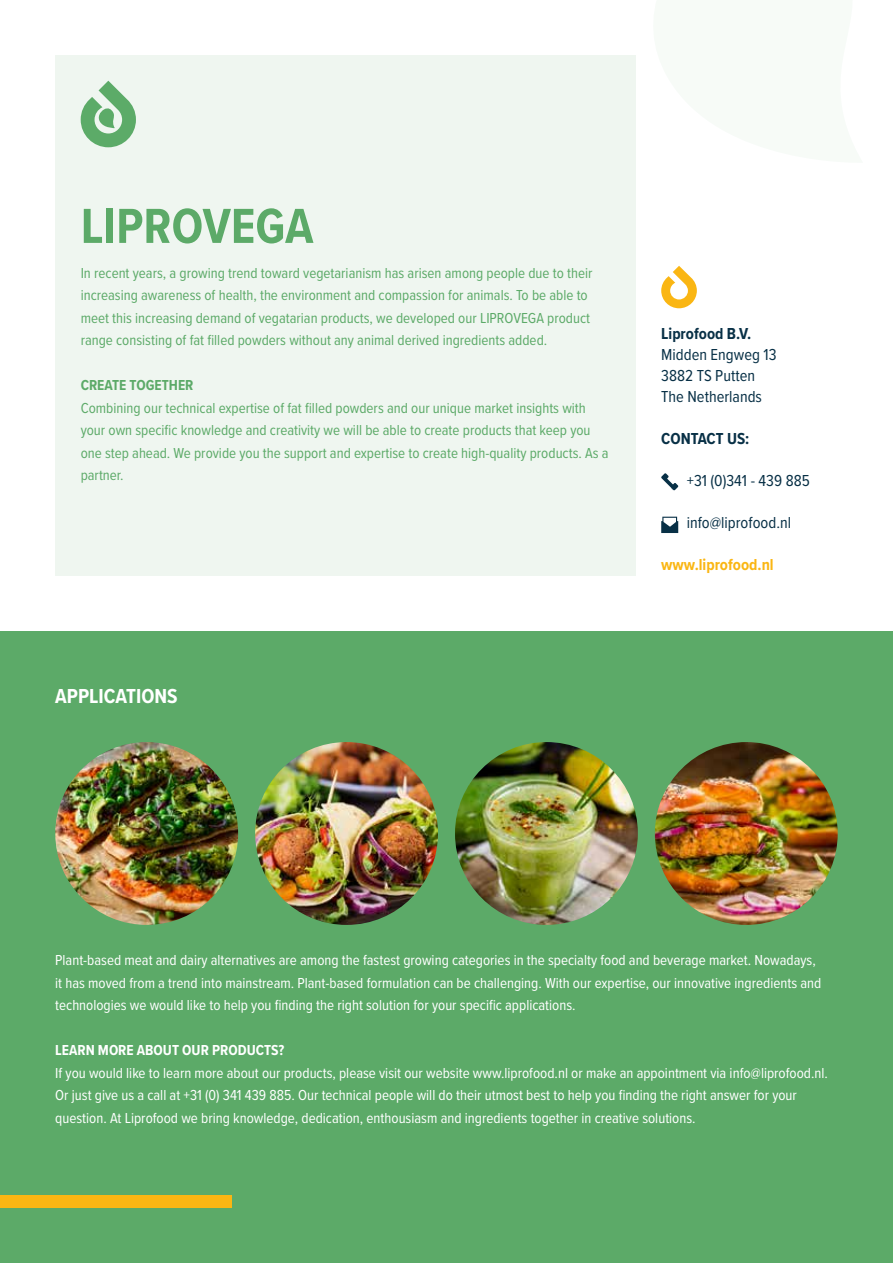
<style>
.page{position:relative;width:893px;height:1263px;background:#fff}
.page>*{position:absolute;margin:0;border:0;box-sizing:border-box;transform-origin:0 0}
.t1{font:700 51px "Proxima Nova Cond";color:#5caa68}
.t2{font:700 21px "Proxima Nova Cond";color:#fff}
.t3{font:16.5px/21px "Proxima Nova Cond";color:#083046}
.t4{font:700 16.5px "Proxima Nova Cond";color:#083046}
.t5{font:700 16.5px "Proxima Nova Cond";color:#fab613}
.t6{font:15px/22.5px "Proxima Nova Cond";color:#fff}
.t7{font:15px/22.5px "Proxima Nova Cond";color:#5caa68}
.t8{font:700 15px "Proxima Nova Cond";color:#fff}
.t9{font:700 15px "Proxima Nova Cond";color:#5caa68}
</style>
<div class="page">
<div style="left:55px;top:55px;width:581px;height:521px;background:#eff6f0"></div>
<div style="left:0;top:631px;width:893px;height:632px;background:#5caa68"></div>
<svg style="left:81px;top:81px;width:55px;height:66px"></svg>
<img style="left:55px;top:742px;width:183px;height:183px;border-radius:91px">
<img style="left:455px;top:742px;width:183px;height:183px;border-radius:91px">
<img style="left:255px;top:742px;width:183px;height:183px;border-radius:91px">
<img style="left:655px;top:742px;width:183px;height:183px;border-radius:91px">
<svg style="left:661px;top:266px;width:36px;height:42px"></svg>
<svg style="left:661px;top:473px;width:17px;height:17px"></svg>
<svg style="left:661px;top:517px;width:17px;height:16px"></svg>
<div style="left:0;top:1195px;width:232px;height:13px;background:#fab613"></div>
<h1 class="t1" style="left:81px;top:188px;width:234px">LIPROVEGA</h1>
<p class="t7" style="left:81px;top:261px;width:513px">In recent years, a growing trend toward vegetarianism has arisen among people due to their increasing awareness of health, the environment and compassion for animals. To be able to meet this increasing demand of vegatarian products, we developed our LIPROVEGA product range consisting of fat filled powders without any animal derived ingredients added.</p>
<p class="t9" style="left:81px;top:374px;width:114px">CREATE TOGETHER</p>
<p class="t7" style="left:81px;top:396px;width:529px">Combining our technical expertise of fat filled powders and our unique market insights with your own specific knowledge and creativity we will be able to create products that keep you one step ahead. We provide you the support and expertise to create high-quality products. As a partner.</p>
<h2 class="t2" style="left:55px;top:681px;width:124px">APPLICATIONS</h2>
<p class="t4" style="left:661px;top:321px;width:91px">Liprofood B.V.</p>
<p class="t3" style="left:661px;top:343px;width:117px">Midden Engweg 13<br>3882 TS Putten<br>The Netherlands</p>
<p class="t4" style="left:661px;top:426px;width:90px">CONTACT US:</p>
<p class="t3" style="left:687px;top:469px;width:125px">+31 (0)341 - 439 885</p>
<p class="t3" style="left:687px;top:511px;width:106px">info@liprofood.nl</p>
<p class="t5" style="left:661px;top:552px;width:114px">www.liprofood.nl</p>
<p class="t6" style="left:55px;top:948px;width:767px">Plant-based meat and dairy alternatives are among the fastest growing categories in the specialty food and beverage market. Nowadays, it has moved from a trend into mainstream. Plant-based formulation can be challenging. With our expertise, our innovative ingredients and technologies we would like to help you finding the right solution for your specific applications.</p>
<p class="t8" style="left:55px;top:1039px;width:231px">LEARN MORE ABOUT OUR PRODUCTS?</p>
<p class="t6" style="left:55px;top:1061px;width:774px">If you would like to learn more about our products, please visit our website www.liprofood.nl or make an appointment via info@liprofood.nl.<br>Or just give us a call at +31 (0) 341 439 885. Our technical people will do their utmost best to help you finding the right answer for your question. At Liprofood we bring knowledge, dedication, enthousiasm and ingredients together in creative solutions.</p>
</div>
